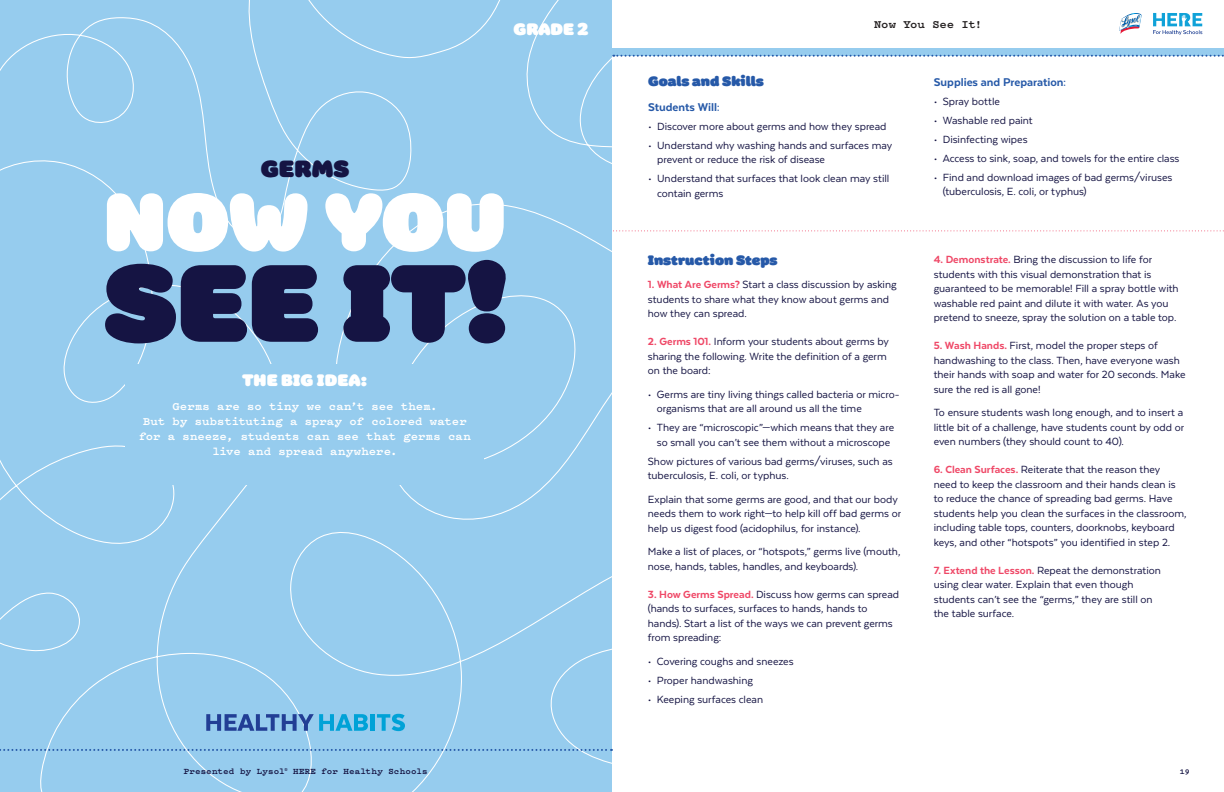
<style>
.page{position:relative;width:1224px;height:792px;background:#fff}
.page>*{position:absolute;margin:0;border:0;box-sizing:border-box;transform-origin:0 0}
.t1{font:111px "Colette Ultra Jumbo";color:#151443}
.t2{font:82px "Colette Ultra Jumbo";letter-spacing:-.005em;color:#fff}
.t3{font:24px "Colette Ultra Jumbo";letter-spacing:.01em;color:#151443}
.t4{font:17px "Colette Ultra Jumbo";letter-spacing:.005em;color:#fff}
.t5{font:14px "Colette Ultra Jumbo";color:#2659a8}
.t6{font:800 13px "Texta";color:#2659a8}
.t7{font:12px/14.5px "Texta";letter-spacing:-.005em;color:#151443}
.t8{font:700 12px/15px "Pitch";letter-spacing:.005em;color:#fff;text-align:center}
.t9{font:700 12px "Pitch";letter-spacing:-.02em;color:#231f20}
.t10{font:700 9px "Pitch";letter-spacing:.02em;color:#151443}
.t11{font:700 8px "Pitch";color:#151443}
.s1{font-weight:800;color:#ef4867}
</style>
<div class="page">
<svg style="left:1119px;top:13px;width:23px;height:21px"></svg>
<svg style="left:1153px;top:13px;width:49px;height:22px"></svg>
<div style="left:612px;top:48px;width:612px;height:7px;background:#96ccee"></div>
<svg style="left:613px;top:55px;width:611px;height:2px"></svg>
<svg style="left:613px;top:230px;width:611px;height:1px"></svg>
<div style="left:0;top:0;width:612px;height:792px;background:#96ccee"></div>
<svg style="left:0;top:749px;width:612px;height:2px"></svg>
<svg style="left:206px;top:714px;width:162px;height:17px"></svg>
<hr style="left:371px;top:714px;width:4px;height:17px;background:#00a2d7">
<svg style="left:377px;top:714px;width:28px;height:17px"></svg>
<div style="left:126px;top:364px;width:358px;height:120px;background:#96ccee"></div>
<h3 class="t4" style="left:513px;top:16px;width:77px">GRADE 2</h3>
<h3 class="t3" style="left:261px;top:150px;width:90px">GERMS</h3>
<h2 class="t2" style="left:104px;top:159px;width:404px">NOW YOU</h2>
<h1 class="t1" style="left:104px;top:218px;width:408px">SEE IT!</h1>
<h3 class="t4" style="left:242px;top:368px;width:127px">THE BIG IDEA:</h3>
<p class="t8" style="left:139px;top:399px;width:333px">Germs are so tiny we can’t see them.<br>But by substituting a spray of colored water for a sneeze, students can see that germs can live and spread anywhere.</p>
<p class="t10" style="left:184px;top:765px;width:245px">Presented by Lysol<sup>®</sup> HERE for Healthy Schools</p>
<p class="t9" style="left:874px;top:16px;width:110px">Now You See It!</p>
<p class="t5" style="left:648px;top:71px;width:117px">Goals and Skills</p>
<p class="t6" style="left:648px;top:100px;width:73px">Students Will:</p>
<p class="t7" style="left:648px;top:119px;width:240px">• Discover more about germs and how they spread</p>
<p class="t7" style="left:657px;top:138px;width:237px;text-indent:-9px">• Understand why washing hands and surfaces may prevent or reduce the risk of disease</p>
<p class="t7" style="left:657px;top:172px;width:234px;text-indent:-9px">• Understand that surfaces that look clean may still contain germs</p>
<p class="t5" style="left:648px;top:249px;width:131px">Instruction Steps</p>
<p class="t7" style="left:648px;top:277px;width:250px"><span class="s1">1. What Are Germs?</span> Start a class discussion by asking students to share what they know about germs and how they can spread.</p>
<p class="t7" style="left:648px;top:334px;width:243px"><span class="s1">2. Germs 101.</span> Inform your students about germs by sharing the following. Write the definition of a germ on the board:</p>
<p class="t7" style="left:657px;top:387px;width:244px;text-indent:-9px">• Germs are tiny living things called bacteria or micro&shy;organisms that are all around us all the time</p>
<p class="t7" style="left:648px;top:420px;width:248px;text-align:center">• They are “microscopic”—which means that they are so small you can’t see them without a microscope</p>
<p class="t7" style="left:648px;top:454px;width:246px">Show pictures of various bad germs/viruses, such as tuberculosis, E. coli, or typhus.</p>
<p class="t7" style="left:648px;top:492px;width:255px">Explain that some germs are good, and that our body needs them to work right—to help kill off bad germs or help us digest food (acidophilus, for instance).</p>
<p class="t7" style="left:648px;top:544px;width:254px">Make a list of places, or “hotspots,” germs live (mouth, nose, hands, tables, handles, and keyboards).</p>
<p class="t7" style="left:648px;top:587px;width:253px"><span class="s1">3. How Germs Spread.</span> Discuss how germs can spread (hands to surfaces, surfaces to hands, hands to hands). Start a list of the ways we can prevent germs from spreading:</p>
<p class="t7" style="left:648px;top:654px;width:147px">• Covering coughs and sneezes</p>
<p class="t7" style="left:648px;top:673px;width:107px">• Proper handwashing</p>
<p class="t7" style="left:648px;top:692px;width:117px">• Keeping surfaces clean</p>
<p class="t6" style="left:934px;top:75px;width:134px">Supplies and Preparation:</p>
<p class="t7" style="left:934px;top:94px;width:68px">• Spray bottle</p>
<p class="t7" style="left:934px;top:113px;width:100px">• Washable red paint</p>
<p class="t7" style="left:934px;top:132px;width:95px">• Disinfecting wipes</p>
<p class="t7" style="left:934px;top:151px;width:247px">• Access to sink, soap, and towels for the entire class</p>
<p class="t7" style="left:943px;top:170px;width:231px;text-indent:-9px">• Find and download images of bad germs/viruses (tuberculosis, E. coli, or typhus)</p>
<p class="t7" style="left:934px;top:252px;width:247px"><span class="s1">4. Demonstrate.</span> Bring the discussion to life for students with this visual demonstration that is guaranteed to be memorable! Fill a spray bottle with washable red paint and dilute it with water. As you pretend to sneeze, spray the solution on a table top.</p>
<p class="t7" style="left:934px;top:338px;width:253px"><span class="s1">5. Wash Hands.</span> First, model the proper steps of handwashing to the class. Then, have everyone wash their hands with soap and water for 20 seconds. Make sure the red is all gone!</p>
<p class="t7" style="left:934px;top:405px;width:252px;text-align:justify">To ensure students wash long enough, and to insert a little bit of a challenge, have students count by odd or even numbers (they should count to 40).</p>
<p class="t7" style="left:934px;top:462px;width:254px"><span class="s1">6. Clean Surfaces.</span> Reiterate that the reason they need to keep the classroom and their hands clean is to reduce the chance of spreading bad germs. Have students help you clean the surfaces in the classroom, including table tops, counters, doorknobs, keyboard keys, and other “hotspots” you identified in step 2.</p>
<p class="t7" style="left:934px;top:563px;width:229px"><span class="s1">7. Extend the Lesson.</span> Repeat the demonstration using clear water. Explain that even though students can’t see the “germs,” they are still on the table surface.</p>
<p class="t11" style="left:1180px;top:766px;width:11px">19</p>
</div>
